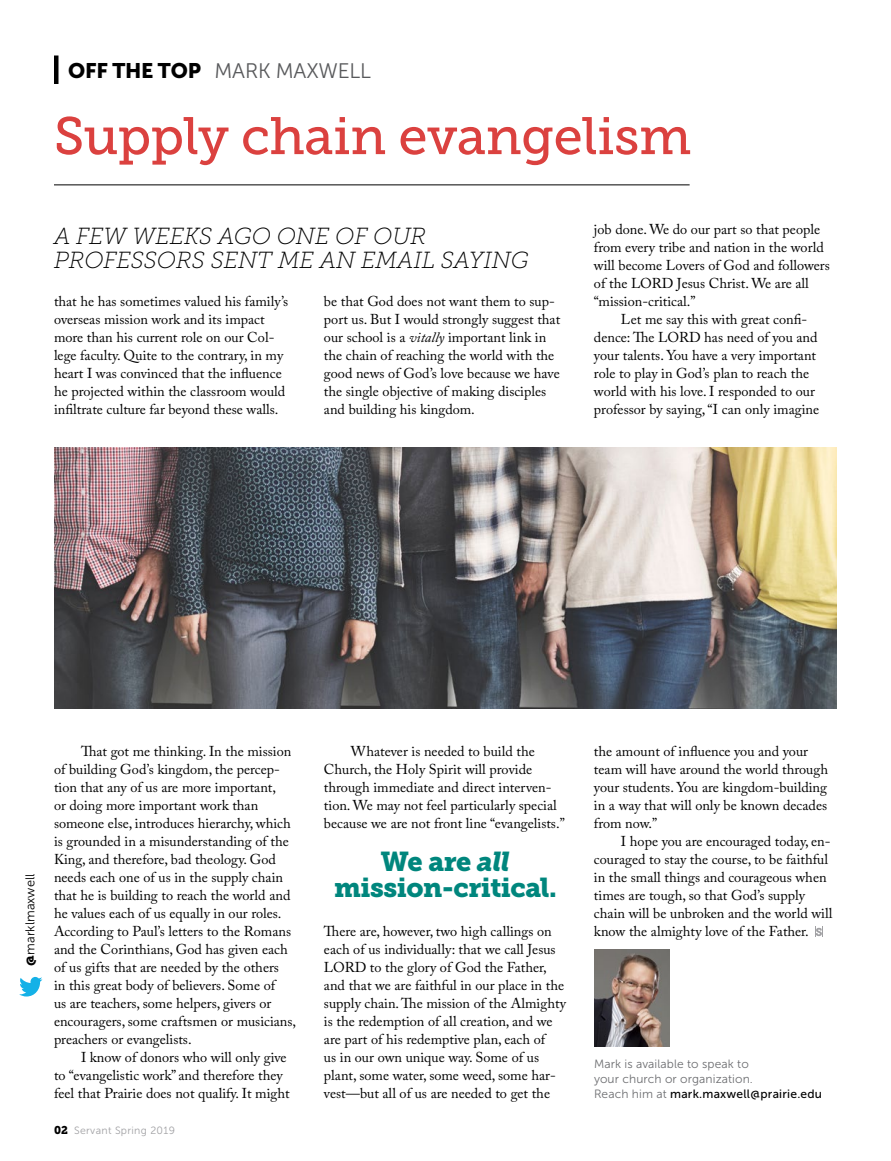
<style>
.page{position:relative;width:891px;height:1161px;background:#fff}
.page>*{position:absolute;margin:0;border:0;box-sizing:border-box;transform-origin:0 0}
.t1{font:52.5px "Museo Slab 500";letter-spacing:-.01em;color:#db413f}
.t2{font:27.15px/25.7px "Museo Slab 900";letter-spacing:-.02em;color:#00867d;text-align:center}
.t3{font:italic 23.25px/24px "Museo Slab 100";color:#000}
.t4{font:21px "Museo Sans 300";letter-spacing:-.01em;color:#58595b}
.t5{font:14.25px/18px "Adobe Caslon Pro";color:#000}
.t6{font:12.75px "Museo Sans 300";color:#000}
.t7{font:12px/15px "Museo Sans 300";letter-spacing:.01em;color:#6d6e71}
.t8{font:12px "Museo Sans 500";letter-spacing:.02em;color:#000}
.t9{font:10.5px "Museo Sans 300";letter-spacing:.03em;color:#a1a1a4}
.s1{font-family:"Museo Sans 900";color:#000}
.s2{font-style:italic}
.s3{font-family:"Museo Sans 900"}
.s4{font-family:"Museo Slab 900";font-size:11.25px;color:#000}
.s5{font-family:"Museo Sans 300";color:#6d6e71}
</style>
<div class="page">
<svg style="left:815px;top:926px;width:8px;height:11px"></svg>
<svg style="left:19px;top:977px;width:23px;height:20px"></svg>
<img style="left:594px;top:949px;width:76px;height:97px">
<hr style="left:54px;top:56px;width:4px;height:28px;background:#000">
<hr style="left:54px;top:184px;width:636px;height:1px;background:#000">
<img style="left:54px;top:448px;width:783px;height:261px">
<h3 class="t4" style="left:68px;top:59px;width:304px"><span class="s1">OFF THE TOP</span> MARK MAXWELL</h3>
<h1 class="t1" style="left:54px;top:107px;width:639px">Supply chain evangelism</h1>
<h3 class="t3" style="left:54px;top:224px;width:476px">A FEW WEEKS AGO ONE OF OUR<br>PROFESSORS SENT ME AN EMAIL SAYING</h3>
<p class="t5" style="left:54px;top:292px;width:236px">that he has sometimes valued his family’s overseas mission work and its impact more than his current role on our Col&shy;lege faculty. Quite to the contrary, in my heart I was convinced that the influence he projected within the classroom would infiltrate culture far beyond these walls.</p>
<p class="t5" style="left:324px;top:292px;width:238px">be that God does not want them to sup&shy;port us. But I would strongly suggest that our school is a <span class="s2">vitally</span> important link in the chain of reaching the world with the good news of God’s love because we have the single objective of making disciples and building his kingdom.</p>
<p class="t5" style="left:594px;top:220px;width:228px">job done. We do our part so that people</p>
<p class="t5" style="left:594px;top:238px;width:231px">from every tribe and nation in the world</p>
<p class="t5" style="left:594px;top:256px;width:237px">will become Lovers of God and followers</p>
<p class="t5" style="left:594px;top:274px;width:216px">of the LORD Jesus Christ. We are all</p>
<p class="t5" style="left:594px;top:292px;width:103px">“mission-critical.”</p>
<p class="t5" style="left:621px;top:310px;width:188px">Let me say this with great confi-</p>
<p class="t5" style="left:594px;top:328px;width:225px">dence: The LORD has need of you and</p>
<p class="t5" style="left:594px;top:346px;width:224px">your talents. You have a very important</p>
<p class="t5" style="left:594px;top:364px;width:217px">role to play in God’s plan to reach the</p>
<p class="t5" style="left:594px;top:382px;width:222px">world with his love. I responded to our</p>
<p class="t5" style="left:594px;top:400px;width:227px">professor by saying, “I can only imagine</p>
<p class="t6" style="left:23px;top:966px;width:93px;rotate:-90deg"><span class="s3">@</span>marklmaxwell</p>
<p class="t5" style="left:54px;top:742px;width:244px;text-indent:27px">That got me thinking. In the mission of building God’s kingdom, the percep&shy;tion that any of us are more important,<br>or doing more important work than someone else, introduces hierarchy, which is grounded in a misunderstanding of the King, and therefore, bad theology. God needs each one of us in the supply chain that he is building to reach the world and he values each of us equally in our roles.<br>According to Paul’s letters to the Romans and the Corinthians, God has given each of us gifts that are needed by the others<br>in this great body of believers. Some of<br>us are teachers, some helpers, givers or encouragers, some craftsmen or musicians, preachers or evangelists.</p>
<p class="t5" style="left:54px;top:1048px;width:237px;text-indent:27px">I know of donors who will only give to “evangelistic work” and therefore they feel that Prairie does not qualify. It might</p>
<p class="t9" style="left:54px;top:1125px;width:122px"><span class="s4">02</span> Servant Spring 2019</p>
<p class="t5" style="left:324px;top:742px;width:242px;text-indent:27px">Whatever is needed to build the Church, the Holy Spirit will provide through immediate and direct interven&shy;tion. We may not feel particularly special because we are not front line “evangelists.”</p>
<h2 class="t2" style="left:334px;top:849px;width:224px">We are <span class="s2">all </span>mission-critical.</h2>
<p class="t5" style="left:324px;top:922px;width:243px">There are, however, two high callings on each of us individually: that we call Jesus LORD to the glory of God the Father, and that we are faithful in our place in the supply chain. The mission of the Almighty is the redemption of all creation, and we are part of his redemptive plan, each of<br>us in our own unique way. Some of us plant, some water, some weed, some har&shy;vest—but all of us are needed to get the</p>
<p class="t5" style="left:594px;top:742px;width:236px">the amount of influence you and your team will have around the world through your students. You are kingdom-building in a way that will only be known decades from now.”</p>
<p class="t5" style="left:594px;top:832px;width:240px;text-indent:27px">I hope you are encouraged today, en&shy;couraged to stay the course, to be faithful in the small things and courageous when times are tough, so that God’s supply chain will be unbroken and the world will know the almighty love of the Father.</p>
<p class="t7" style="left:594px;top:1056px;width:160px">Mark is available to speak to your church or organization.</p>
<p class="t8" style="left:594px;top:1087px;width:230px"><span class="s5">Reach him at</span> mark.maxwell@prairie.edu</p>
</div>
